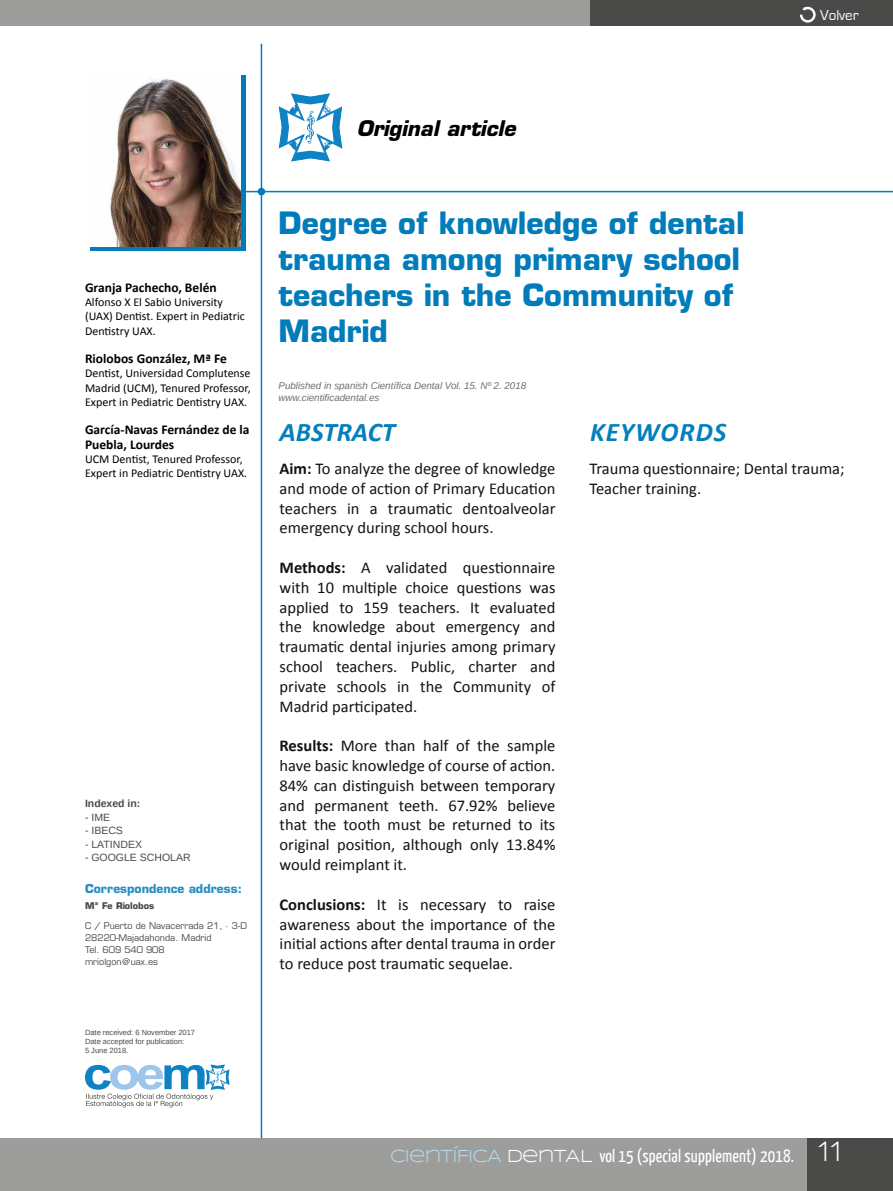
<style>
.page{position:relative;width:893px;height:1191px;background:#fff}
.page>*{position:absolute;margin:0;border:0;box-sizing:border-box;transform-origin:0 0}
.t1{font:700 30px/36px "Eurostile";color:#007cba}
.t2{font:italic 700 27px "Calibri";letter-spacing:.015em;color:#057fbb}
.t3{font:italic 700 27px "Calibri";letter-spacing:.04em;color:#057fbb}
.t4{font:italic 700 21px "Eurostile";color:#000}
.t5{font:18px "Yanone Kaffeesatz";letter-spacing:.01em;color:#fff}
.t6{font:16.5px/19.8px "Calibri";color:#131313;text-align:justify}
.t7{font:15px "Eurostile";color:#fff}
.t8{font:700 13.5px/14.2px "Calibri";color:#000}
.t9{font:12px/14.2px "Calibri";color:#000}
.t10{font:700 12px "Eurostile";color:#2690c4}
.t11{font:10.5px "Arimo";color:#4a4a49}
.t12{font:700 10.5px "Arimo";color:#4a4a49}
.t13{font:italic 9.75px/11.7px "Arimo";color:#706f6f}
.t14{font:9px/12px "Eurostile";color:#4a4a49}
.t15{font:700 9px "Eurostile";color:#4a4a49}
.t16{font:7.5px/9px "Arimo";color:#4a4a49}
.s1{font-weight:700}
.s2{font-family:"Syncopate";color:#b3d8ea}
.s3{font-family:"Syncopate"}
.s4{font-family:"Walkway";font-weight:700;font-size:30px}
</style>
<div class="page">
<hr style="left:213px;top:191px;width:680px;height:1px;background:#007cba">
<div style="left:90px;top:75px;width:156px;height:176px;background:#007cba"></div>
<hr style="left:261px;top:44px;width:1px;height:1099px;background:#007cba">
<div style="left:258px;top:188px;width:7px;height:7px;background:#007cba;border-radius:50%"></div>
<svg style="left:279px;top:93px;width:64px;height:69px"></svg>
<div style="left:0;top:1138px;width:893px;height:53px;background:#9d9d9c"></div>
<div style="left:808px;top:1138px;width:85px;height:53px;background:#4a4a49"></div>
<div style="left:0;top:0;width:893px;height:25px;background:#9d9d9c"></div>
<div style="left:591px;top:0;width:302px;height:25px;background:#4a4a49"></div>
<svg style="left:85px;top:1064px;width:145px;height:43px"></svg>
<svg style="left:800px;top:7px;width:16px;height:16px"></svg>
<img style="left:90px;top:75px;width:151px;height:171px">
<p class="t7" style="left:820px;top:7px;width:40px">Volver</p>
<p class="t8" style="left:85px;top:280px;width:133px">Granja Pachecho, Belén</p>
<p class="t9" style="left:85px;top:295px;width:161px">Alfonso X El Sabio University (UAX) Dentist. Expert in Pediatric<br>Dentistry UAX.</p>
<p class="t8" style="left:85px;top:351px;width:143px">Riolobos González, Mª Fe</p>
<p class="t9" style="left:85px;top:366px;width:167px;text-align:justify">Dentist, Universidad Complutense Madrid (UCM), Tenured Professor, Expert in Pediatric Dentistry UAX.</p>
<p class="t8" style="left:85px;top:423px;width:166px">García-Navas Fernández de la<br>Puebla, Lourdes</p>
<p class="t9" style="left:85px;top:452px;width:164px">UCM Dentist, Tenured Professor,<br>Expert in Pediatric Dentistry UAX.</p>
<p class="t12" style="left:85px;top:796px;width:57px">Indexed in:</p>
<p class="t11" style="left:85px;top:810px;width:27px">- IME</p>
<p class="t11" style="left:85px;top:824px;width:39px">- IBECS</p>
<p class="t11" style="left:85px;top:837px;width:58px">- LATINDEX</p>
<p class="t11" style="left:85px;top:851px;width:107px">- GOOGLE SCHOLAR</p>
<p class="t10" style="left:85px;top:881px;width:158px">Correspondence address:</p>
<p class="t15" style="left:85px;top:899px;width:71px">Mª Fe Riolobos</p>
<p class="t14" style="left:85px;top:919px;width:163px">C / Puerto de Navacerrada 21, · 3-D<br>28220-Majadahonda. Madrid<br>Tel. 609 540 908<br>mriolgon@uax.es</p>
<p class="t16" style="left:85px;top:1027px;width:112px">Date received: 6 November 2017<br>Date accepted for publication:<br>5 June 2018.</p>
<p class="t4" style="left:357px;top:115px;width:160px">Original article</p>
<h1 class="t1" style="left:279px;top:205px;width:468px">Degree of knowledge of dental trauma among primary school teachers in the Community of<br>Madrid</h1>
<p class="t13" style="left:279px;top:379px;width:249px">Published in spanish Científica Dental Vol. 15. Nº 2. 2018 www.cientificadental.es</p>
<h2 class="t2" style="left:280px;top:415px;width:117px">ABSTRACT</h2>
<p class="t6" style="left:280px;top:458px;width:277px"><span class="s1">Aim:</span> To analyze the degree of knowledge and mode of action of Primary Education teachers in a traumatic dentoalveolar emergency during school hours.</p>
<p class="t6" style="left:280px;top:557px;width:277px"><span class="s1">Methods:</span> A validated questionnaire with 10 multiple choice questions was applied to 159 teachers. It evaluated the knowledge about emergency and traumatic dental injuries among primary school teachers. Public, charter and private schools in the Community of Madrid participated.</p>
<p class="t6" style="left:280px;top:736px;width:277px"><span class="s1">Results:</span> More than half of the sample have basic knowledge of course of action.<br>84% can distinguish between temporary and permanent teeth. 67.92% believe that the tooth must be returned to its original position, although only 13.84% would reimplant it.</p>
<p class="t6" style="left:280px;top:894px;width:277px"><span class="s1">Conclusions:</span> It is necessary to raise awareness about the importance of the initial actions after dental trauma in order to reduce post traumatic sequelae.</p>
<h2 class="t3" style="left:590px;top:415px;width:138px">KEYWORDS</h2>
<p class="t6" style="left:589px;top:458px;width:257px">Trauma questionnaire; Dental trauma;<br>Teacher training.</p>
<p class="t5" style="left:390px;top:1144px;width:452px"><span class="s2">CIENTÍFICA</span> <span class="s3">DENTAL</span> vol 15 (special supplement) 2018. <span class="s4">11</span></p>
</div>
